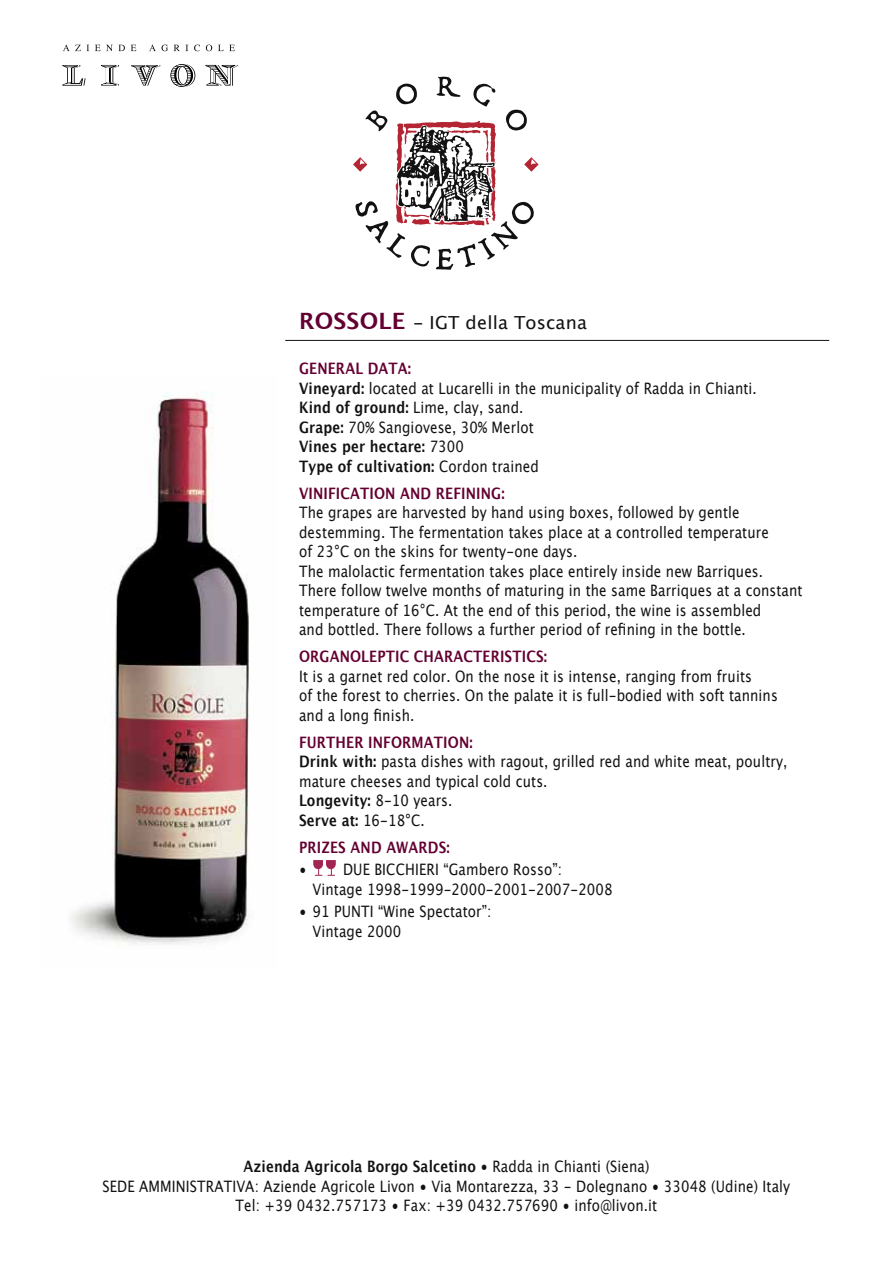
<style>
.page{position:relative;width:893px;height:1263px;background:#fff}
.page>*{position:absolute;margin:0;border:0;box-sizing:border-box;transform-origin:0 0}
.t1{font:18px "Lucida Grande";letter-spacing:.01em;color:#121212}
.t2{font:15.75px/19.5px "Lucida Grande";letter-spacing:.01em;color:#121212;scale:.85 1}
.t3{font:700 15.75px "Lucida Grande";letter-spacing:.01em;color:#630031;scale:.85 1}
.s1{font-weight:700;font-size:22.5px;color:#630031}
.s2{font-weight:700;color:#630031}
.s3{font-weight:700}
</style>
<div class="page">
<hr style="left:285px;top:340px;width:544px;height:1px;background:#121212">
<svg style="left:62px;top:65px;width:24px;height:21px"></svg>
<svg style="left:101px;top:65px;width:18px;height:21px"></svg>
<svg style="left:131px;top:65px;width:29px;height:21px"></svg>
<svg style="left:170px;top:64px;width:25px;height:23px"></svg>
<svg style="left:205px;top:65px;width:33px;height:21px"></svg>
<svg style="left:63px;top:45px;width:26px;height:6px"></svg>
<svg style="left:95px;top:45px;width:30px;height:6px"></svg>
<svg style="left:131px;top:45px;width:5px;height:6px"></svg>
<svg style="left:149px;top:45px;width:19px;height:6px"></svg>
<svg style="left:174px;top:45px;width:14px;height:6px"></svg>
<svg style="left:194px;top:45px;width:6px;height:6px"></svg>
<svg style="left:206px;top:45px;width:6px;height:6px"></svg>
<svg style="left:218px;top:45px;width:17px;height:6px"></svg>
<svg style="left:313px;top:860px;width:23px;height:16px"></svg>
<img style="left:71px;top:391px;width:178px;height:554px">
<svg style="left:353px;top:76px;width:185px;height:194px"></svg>
<p class="t1" style="left:299px;top:312px;width:289px"><span class="s1">ROSSOLE</span> - IGT della Toscana</p>
<p class="t2" style="left:299px;top:359px;width:540px"><span class="s2">GENERAL DATA:<br></span><span class="s3">Vineyard:</span> located at Lucarelli in the municipality of Radda in Chianti.<br><span class="s3">Kind of ground:</span> Lime, clay, sand.<br><span class="s3">Grape:</span> 70% Sangiovese, 30% Merlot<br><span class="s3">Vines per hectare:</span> 7300<br><span class="s3">Type of cultivation:</span> Cordon trained</p>
<p class="t3" style="left:299px;top:480px;width:243px">VINIFICATION AND REFINING:</p>
<p class="t2" style="left:299px;top:503px;width:594px">The grapes are harvested by hand using boxes, followed by gentle destemming. The fermentation takes place at a controlled temperature<br>of 23°C on the skins for twenty-one days.<br>The malolactic fermentation takes place entirely inside new Barriques.<br>There follow twelve months of maturing in the same Barriques at a constant temperature of 16°C. At the end of this period, the wine is assembled<br>and bottled. There follows a further period of refining in the bottle.</p>
<p class="t3" style="left:299px;top:644px;width:293px">ORGANOLEPTIC CHARACTERISTICS:</p>
<p class="t2" style="left:299px;top:666px;width:565px">It is a garnet red color. On the nose it is intense, ranging from fruits<br>of the forest to cherries. On the palate it is full-bodied with soft tannins and a long finish.</p>
<p class="t2" style="left:299px;top:732px;width:576px"><span class="s2">FURTHER INFORMATION:<br></span><span class="s3">Drink with:</span> pasta dishes with ragout, grilled red and white meat, poultry, mature cheeses and typical cold cuts.<br><span class="s3">Longevity:</span> 8-10 years.<br><span class="s3">Serve at:</span> 16-18°C.</p>
<p class="t3" style="left:299px;top:834px;width:179px">PRIZES AND AWARDS:</p>
<p class="t2" style="left:313px;top:860px;width:354px;text-indent:-14px">• DUE BICCHIERI “Gambero Rosso”:<br>Vintage 1998-1999-2000-2001-2007-2008</p>
<p class="t2" style="left:313px;top:902px;width:212px;text-indent:-14px">• 91 PUNTI “Wine Spectator”:<br>Vintage 2000</p>
<p class="t2" style="left:103px;top:1157px;width:811px;text-align:center"><span class="s3">Azienda Agricola Borgo Salcetino</span> • Radda in Chianti (Siena)<br>SEDE AMMINISTRATIVA: Aziende Agricole Livon • Via Montarezza, 33 - Dolegnano • 33048 (Udine) Italy<br>Tel: +39 0432.757173 • Fax: +39 0432.757690 • info@livon.it</p>
</div>
